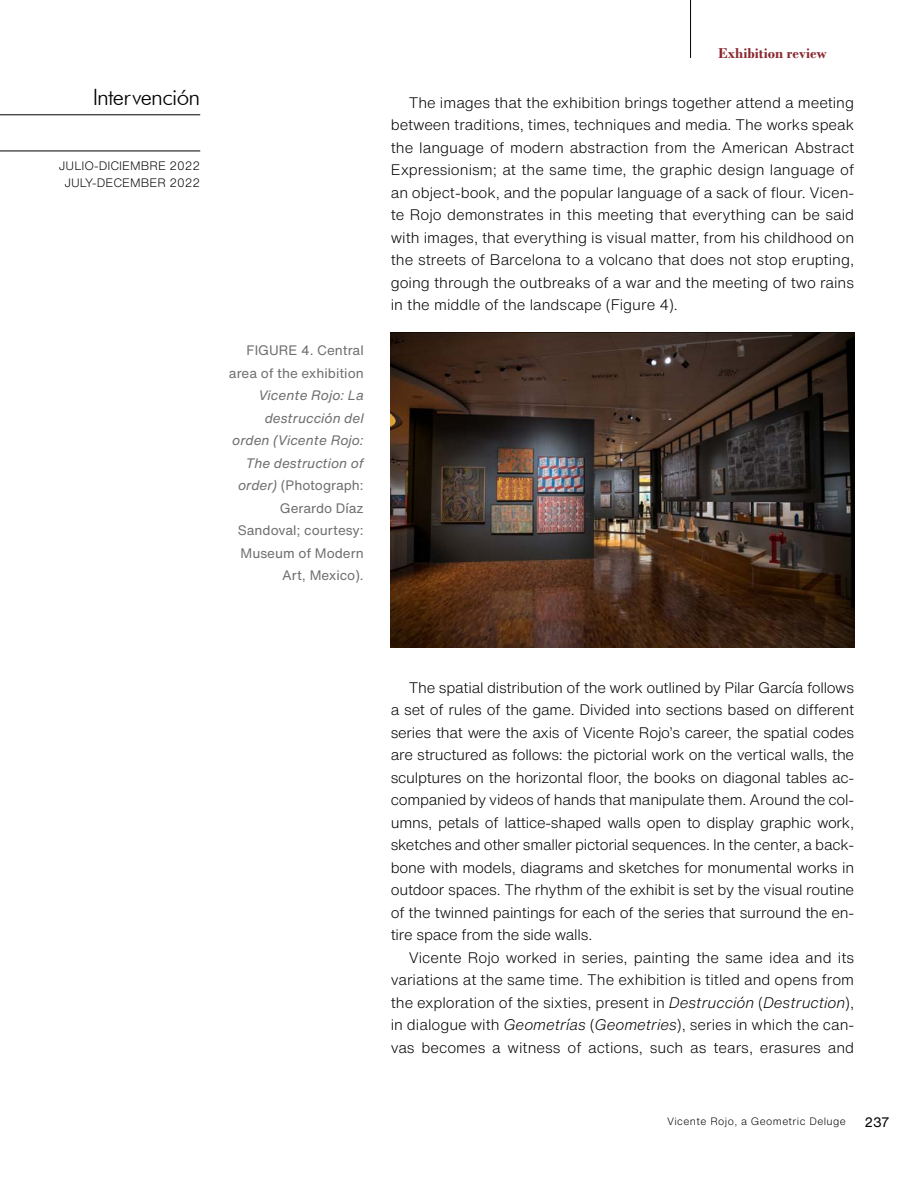
<style>
.page{position:relative;width:918px;height:1188px;background:#fff}
.page>*{position:absolute;margin:0;border:0;box-sizing:border-box;transform-origin:0 0}
.t1{font:300 22.5px "Futura BT";letter-spacing:-.03em;color:#000}
.t2{font:15px/22.5px "Helvetica Now Text Light 2";color:#000;text-align:justify}
.t3{font:300 15px "Helvetica Now Text";letter-spacing:-.015em;color:#000}
.t4{font:700 15px "Bodoni";color:#8b2830}
.t5{font:italic 13.5px/22.5px "Helvetica Now Text";color:#706f6f;text-align:right}
.t6{font:13.5px/22.5px "Helvetica Now Text";color:#706f6f;text-align:right}
.t7{font:13.5px "Helvetica Now Text";color:#000}
.t8{font:12px/16.5px "Helvetica Now Text Light 2";color:#000;text-align:center}
.t9{font:10.5px "Helvetica Now Text Light 2";letter-spacing:.04em;color:#000}
.s1{font-style:normal}
.s2{font-family:"Helvetica Now Text Light 2";font-weight:400}
.s3{font-family:"Helvetica Now Text";font-weight:300;font-style:italic}
</style>
<div class="page">
<hr style="left:690px;top:0;width:1px;height:58px;background:#000">
<hr style="left:0;top:115px;width:200px;height:1px;background:#000">
<hr style="left:0;top:151px;width:200px;height:1px;background:#000">
<img style="left:391px;top:333px;width:463px;height:315px">
<h1 class="t1" style="left:93px;top:83px;width:109px">Intervención</h1>
<p class="t8" style="left:59px;top:157px;width:143px">JULIO-DICIEMBRE 2022<br>JULY-DECEMBER 2022</p>
<p class="t6" style="left:229px;top:339px;width:136px">FIGURE 4. Central area of the exhibition</p>
<p class="t5" style="left:232px;top:384px;width:133px">Vicente Rojo: La destrucción del orden (Vicente Rojo:<br>The destruction of order) <span class="s1">(Photograph:<br>Gerardo Díaz<br>Sandoval; courtesy:<br>Museum of Modern<br>Art, Mexico).</span></p>
<p class="t4" style="left:718px;top:44px;width:110px">Exhibition review</p>
<p class="t2" style="left:391px;top:90px;width:465px;text-indent:18px">The images that the exhibition brings together attend a meeting between traditions, times, techniques and media. The works speak the language of modern abstraction from the American Abstract Expressionism; at the same time, the graphic design language of</p>
<p class="t3" style="left:391px;top:181px;width:465px">an object-book, and the popular language of a sack of flour. Vicen<span class="s2">-</span></p>
<p class="t2" style="left:391px;top:203px;width:465px">te Rojo demonstrates in this meeting that everything can be said with images, that everything is visual matter, from his childhood on the streets of Barcelona to a volcano that does not stop erupting, going through the outbreaks of a war and the meeting of two rains in the middle of the landscape (Figure 4).</p>
<p class="t2" style="left:391px;top:675px;width:465px;text-indent:18px">The spatial distribution of the work outlined by Pilar García follows a set of rules of the game. Divided into sections based on different series that were the axis of Vicente Rojo’s career, the spatial codes are structured as follows: the pictorial work on the vertical walls, the</p>
<p class="t3" style="left:391px;top:766px;width:465px">sculptures on the horizontal floor, the books on diagonal tables ac<span class="s2">-</span></p>
<p class="t2" style="left:391px;top:788px;width:465px">companied by videos of hands that manipulate them. Around the col&shy;umns, petals of lattice-shaped walls open to display graphic work, sketches and other smaller pictorial sequences. In the center, a back&shy;bone with models, diagrams and sketches for monumental works in outdoor spaces. The rhythm of the exhibit is set by the visual routine of the twinned paintings for each of the series that surround the en&shy;tire space from the side walls.</p>
<p class="t2" style="left:391px;top:945px;width:465px;text-indent:18px">Vicente Rojo worked in series, painting the same idea and its variations at the same time. The exhibition is titled and opens from the exploration of the sixties, present in <span class="s3">Destrucción</span> (<span class="s3">Destruction</span>), in dialogue with <span class="s3">Geometrías</span> (<span class="s3">Geometries</span>), series in which the can&shy;vas becomes a witness of actions, such as tears, erasures and</p>
<p class="t9" style="left:667px;top:1114px;width:180px">Vicente Rojo, a Geometric Deluge</p>
<p class="t7" style="left:864px;top:1112px;width:27px">237</p>
</div>
